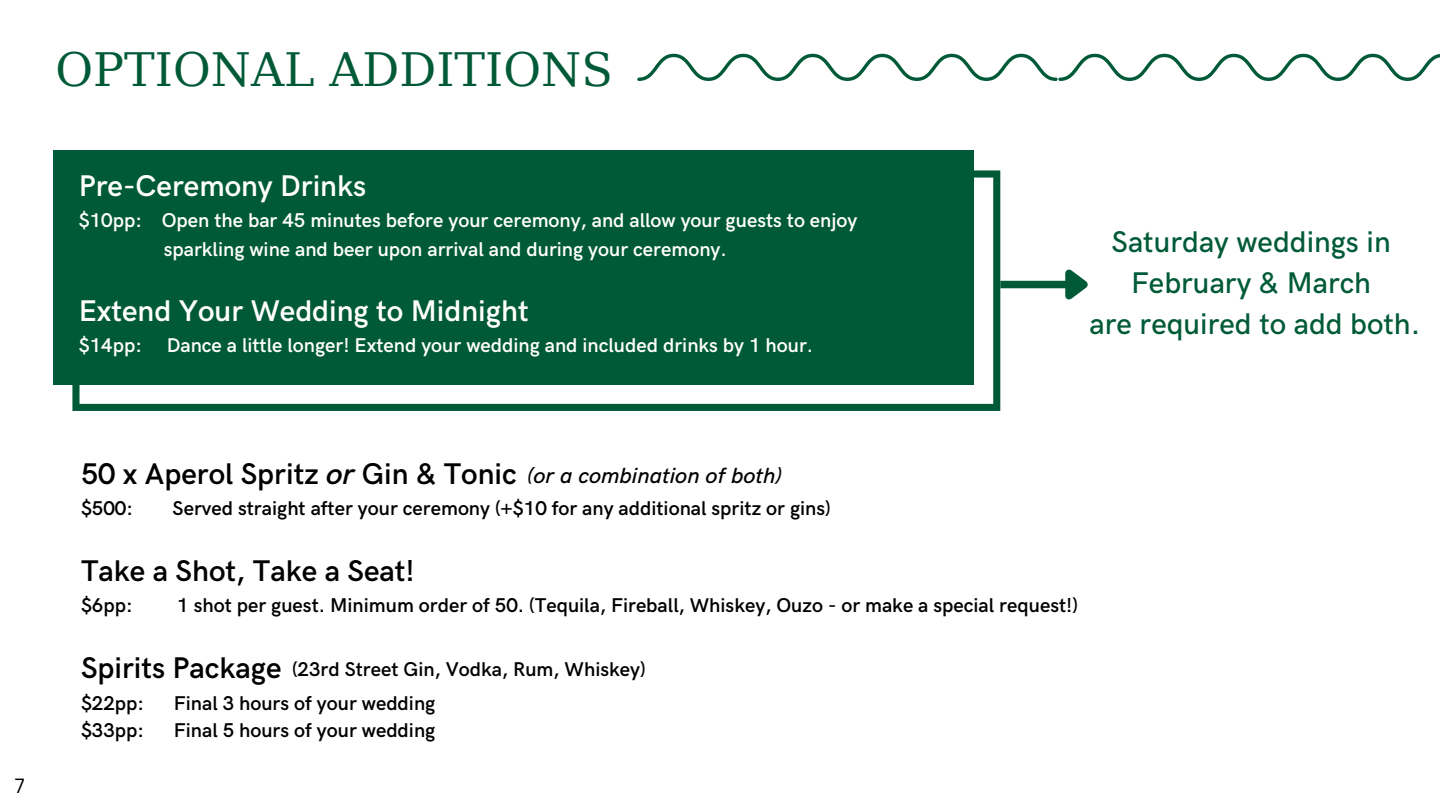
<style>
.page{position:relative;width:1440px;height:810px;background:#fff}
.page>*{position:absolute;margin:0;border:0;box-sizing:border-box;transform-origin:0 0}
.t1{font:46px "DejaVu Serif";color:#005a37}
.t2{font:600 30px "HK Grotesk";color:#000}
.t3{font:500 30px/41.2px "HK Grotesk";color:#005a37;text-align:center}
.t4{font:600 30px "HK Grotesk";color:#fff}
.t5{font:italic 500 22px "HK Grotesk";color:#000}
.t6{font:600 20px "HK Grotesk";color:#000}
.t7{font:600 20px "HK Grotesk";color:#fff}
.t8{font:20px "Canva Sans";color:#000}
.s1{font-style:italic}
</style>
<div class="page">
<svg style="left:72px;top:170px;width:928px;height:241px"></svg>
<div style="left:53px;top:151px;width:920px;height:233px;background:#005a37"></div>
<svg style="left:637px;top:54px;width:803px;height:27px"></svg>
<div style="left:1000px;top:281px;width:67px;height:7px;background:#005a37"></div>
<svg style="left:1059px;top:269px;width:29px;height:31px"></svg>
<h1 class="t1" style="left:56px;top:43px;width:559px">OPTIONAL ADDITIONS</h1>
<h2 class="t4" style="left:79px;top:169px;width:289px">Pre-Ceremony Drinks</h2>
<p class="t7" style="left:79px;top:209px;width:780px">$10pp: Open the bar 45 minutes before your ceremony, and allow your guests to enjoy</p>
<p class="t7" style="left:164px;top:238px;width:565px">sparkling wine and beer upon arrival and during your ceremony.</p>
<h2 class="t4" style="left:79px;top:294px;width:451px">Extend Your Wedding to Midnight</h2>
<p class="t7" style="left:79px;top:334px;width:736px">$14pp: Dance a little longer! Extend your wedding and included drinks by 1 hour.</p>
<h2 class="t3" style="left:1090px;top:222px;width:332px">Saturday weddings in<br>February &amp; March<br>are required to add both.</h2>
<p class="t8" style="left:15px;top:771px;width:11px">7</p>
<h2 class="t2" style="left:81px;top:457px;width:437px">50 x Aperol Spritz <span class="s1">or</span> Gin &amp; Tonic</h2>
<p class="t6" style="left:81px;top:497px;width:54px">$500:</p>
<p class="t6" style="left:173px;top:497px;width:660px">Served straight after your ceremony (+$10 for any additional spritz or gins)</p>
<h2 class="t2" style="left:81px;top:554px;width:335px">Take a Shot, Take a Seat!</h2>
<p class="t6" style="left:81px;top:594px;width:53px">$6pp:</p>
<p class="t6" style="left:177px;top:594px;width:902px">1 shot per guest. Minimum order of 50. (Tequila, Fireball, Whiskey, Ouzo - or make a special request!)</p>
<p class="t5" style="left:527px;top:463px;width:256px">(or a combination of both)</p>
<h2 class="t2" style="left:81px;top:651px;width:202px">Spirits Package</h2>
<p class="t6" style="left:81px;top:692px;width:65px">$22pp:</p>
<p class="t6" style="left:174px;top:692px;width:263px">Final 3 hours of your wedding</p>
<p class="t6" style="left:81px;top:719px;width:65px">$33pp:</p>
<p class="t6" style="left:174px;top:719px;width:263px">Final 5 hours of your wedding</p>
<p class="t6" style="left:292px;top:658px;width:355px">(23rd Street Gin, Vodka, Rum, Whiskey)</p>
</div>
